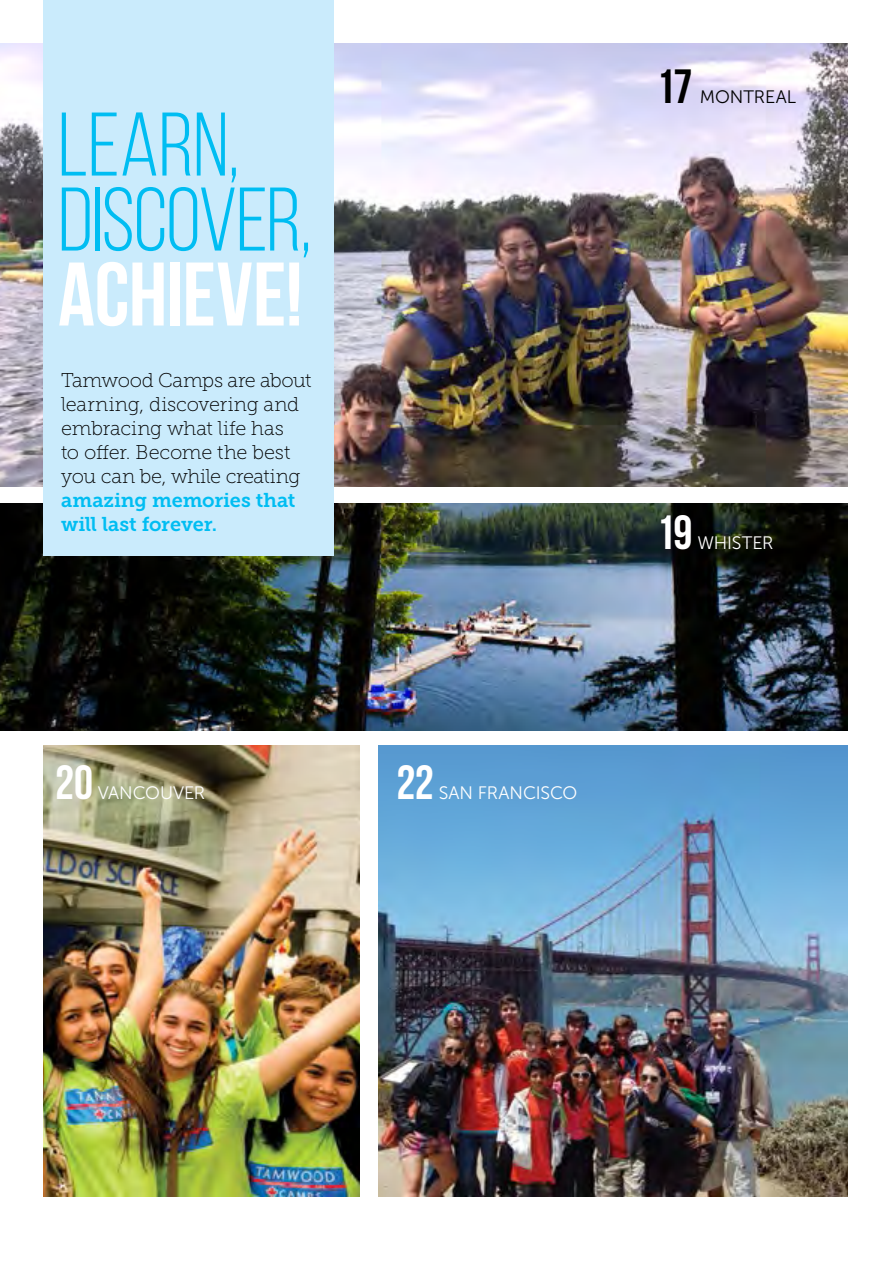
<style>
.page{position:relative;width:891px;height:1264px;background:#fff}
.page>*{position:absolute;margin:0;border:0;box-sizing:border-box;transform-origin:0 0}
.t1{font:90px/75px "Bebas Neue";letter-spacing:-.015em;color:#00bdf2}
.t2{font:700 90px "Bebas Neue";letter-spacing:-.005em;color:#fff}
.t3{font:700 48px "Bebas Neue";color:#fff}
.t4{font:700 48px "Bebas Neue";color:#000}
.t5{font:19.8px/24px "Museo Slab 100";letter-spacing:-.015em;color:#000}
.t6{font:19.8px/24px "Museo Slab 700";letter-spacing:-.005em;color:#00bdf2}
.t7{font:18px "Museo Sans 300";letter-spacing:-.005em;color:#fff}
.t8{font:18px "Museo Sans 300";letter-spacing:-.005em;color:#000}
</style>
<div class="page">
<img style="left:0;top:503px;width:848px;height:227px">
<img style="left:0;top:43px;width:848px;height:443px">
<img style="left:43px;top:745px;width:317px;height:451px">
<div style="left:43px;top:0;width:291px;height:555px;background:#caebfc"></div>
<img style="left:378px;top:745px;width:470px;height:451px">
<h1 class="t1" style="left:58px;top:106px;width:255px">LEARN,<br>DISCOVER,</h1>
<h1 class="t2" style="left:58px;top:245px;width:246px">ACHIEVE!</h1>
<p class="t5" style="left:61px;top:368px;width:252px">Tamwood Camps are about learning, discovering and embracing what life has<br>to offer. Become the best you can be, while creating</p>
<p class="t6" style="left:61px;top:488px;width:236px">amazing memories that will last forever.</p>
<h2 class="t3" style="left:55px;top:756px;width:39px">20</h2>
<p class="t7" style="left:98px;top:783px;width:109px">VANCOUVER</p>
<h2 class="t4" style="left:656px;top:60px;width:38px">17</h2>
<p class="t8" style="left:700px;top:87px;width:98px">MONTREAL</p>
<h2 class="t3" style="left:656px;top:506px;width:38px">19</h2>
<p class="t7" style="left:697px;top:533px;width:78px">WHISTER</p>
<h2 class="t3" style="left:396px;top:756px;width:39px">22</h2>
<p class="t7" style="left:439px;top:783px;width:140px">SAN FRANCISCO</p>
</div>
